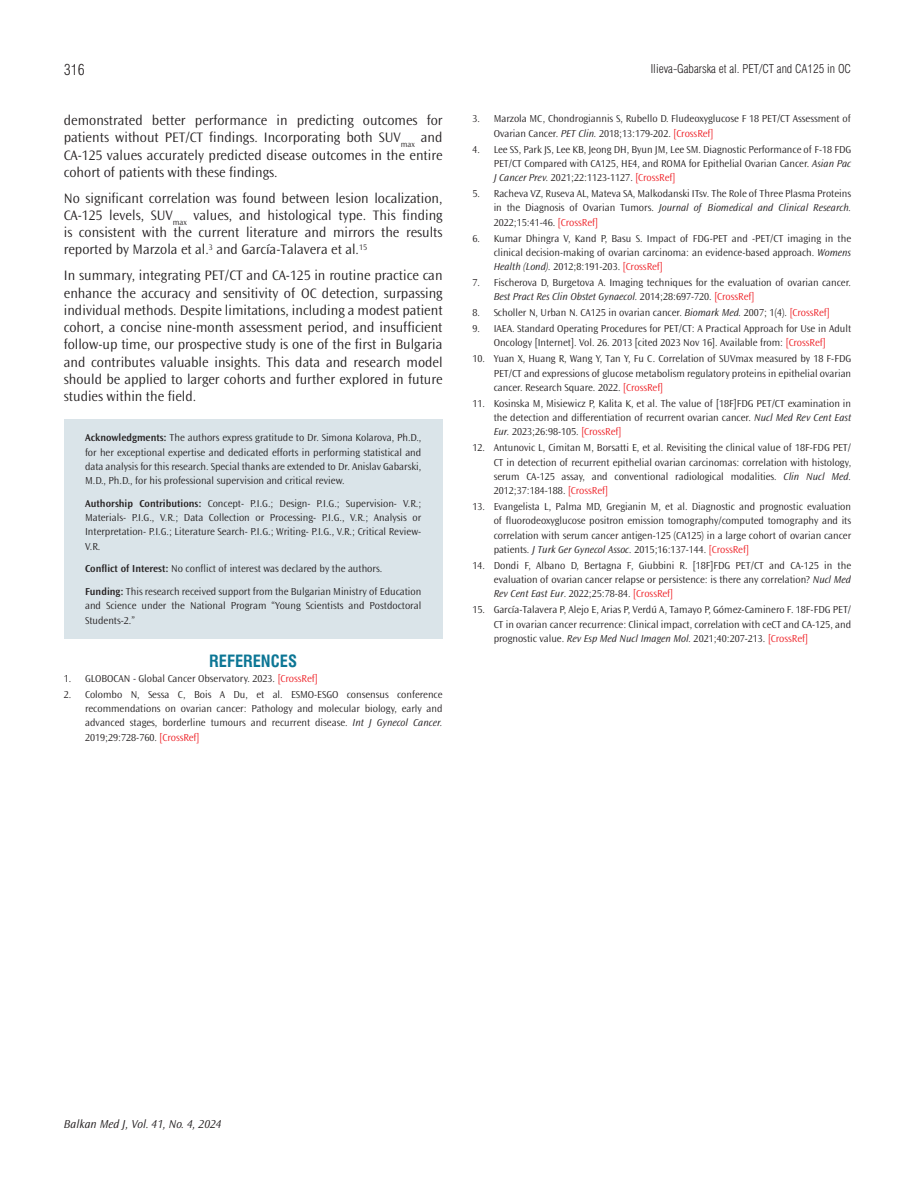
<style>
.page{position:relative;width:915px;height:1191px;background:#fff}
.page>*{position:absolute;margin:0;border:0;box-sizing:border-box;transform-origin:0 0}
.t1{font:16.5px "Swiss Condensed Bold Tr";color:#0c7695}
.t2{font:15px "Swiss Condensed Light Tr";color:#231f20}
.t3{font:300 14.25px/17.2px "Ocean Sans Std";color:#231f20;text-align:justify}
.t4{font:12px "Swiss Condensed Light Tr";color:#231f20}
.t5{font:italic 300 12px "Ocean Sans Std";color:#231f20}
.t6{font:300 10.5px/14.2px "Ocean Sans Std";color:#231f20;text-align:justify}
.s1{font-weight:600}
.s2{color:#ee1d23}
.s3{font-style:italic}
</style>
<div class="page">
<div style="left:64px;top:419px;width:378px;height:220px;background:#dae4e9"></div>
<h2 class="t2" style="left:64px;top:61px;width:23px">316</h2>
<p class="t4" style="left:650px;top:61px;width:202px">Ilieva-Gabarska et al. PET/CT and CA125 in OC</p>
<h3 class="t3" style="left:64px;top:112px;width:380px">demonstrated better performance in predicting outcomes for patients without PET/CT findings. Incorporating both SUV<sub>max</sub> and CA-125 values accurately predicted disease outcomes in the entire cohort of patients with these findings.</h3>
<p class="t3" style="left:64px;top:190px;width:380px">No significant correlation was found between lesion localization, CA-125 levels, SUV<sub>max</sub> values, and histological type. This finding is consistent with the current literature and mirrors the results reported by Marzola et al.<sup>3</sup> and García-Talavera et al.<sup>15</sup></p>
<p class="t3" style="left:64px;top:267px;width:380px">In summary, integrating PET/CT and CA-125 in routine practice can enhance the accuracy and sensitivity of OC detection, surpassing individual methods. Despite limitations, including a modest patient cohort, a concise nine-month assessment period, and insufficient follow-up time, our prospective study is one of the first in Bulgaria and contributes valuable insights. This data and research model should be applied to larger cohorts and further explored in future studies within the field.</p>
<p class="t6" style="left:85px;top:431px;width:337px"><span class="s1">Acknowledgments:</span> The authors express gratitude to Dr. Simona Kolarova, Ph.D., for her exceptional expertise and dedicated efforts in performing statistical and data analysis for this research. Special thanks are extended to Dr. Anislav Gabarski, M.D., Ph.D., for his professional supervision and critical review.</p>
<p class="t6" style="left:85px;top:496px;width:337px"><span class="s1">Authorship Contributions:</span> Concept- P.I.G.; Design- P.I.G.; Supervision- V.R.; Materials- P.I.G., V.R.; Data Collection or Processing- P.I.G., V.R.; Analysis or Interpretation- P.I.G.; Literature Search- P.I.G.; Writing- P.I.G., V.R.; Critical Review-V.R.</p>
<p class="t6" style="left:85px;top:557px;width:337px;line-height:22.8px"><span class="s1">Conflict of Interest:</span> No conflict of interest was declared by the authors.<br><span class="s1">Funding:</span> This research received support from the Bulgarian Ministry of Education</p>
<p class="t6" style="left:85px;top:599px;width:337px">and Science under the National Program “Young Scientists and Postdoctoral<br>Students-2.”</p>
<h1 class="t1" style="left:209px;top:651px;width:89px">REFERENCES</h1>
<p class="t6" style="left:64px;top:671px;width:255px">1. GLOBOCAN - Global Cancer Observatory. 2023. <span class="s2">[CrossRef]</span></p>
<p class="t6" style="left:85px;top:687px;width:359px;text-indent:-21px">2. Colombo N, Sessa C, Bois A Du, et al. ESMO-ESGO consensus conference recommendations on ovarian cancer: Pathology and molecular biology, early and advanced stages, borderline tumours and recurrent disease. <span class="s3">Int J Gynecol Cancer.<br></span>2019;29:728-760. <span class="s2">[CrossRef]</span></p>
<p class="t6" style="left:493px;top:112px;width:358px;text-indent:-21px">3. Marzola MC, Chondrogiannis S, Rubello D. Fludeoxyglucose F 18 PET/CT Assessment of<br>Ovarian Cancer. <span class="s3">PET Clin.</span> 2018;13:179-202. <span class="s2">[CrossRef]</span></p>
<p class="t6" style="left:493px;top:142px;width:359px;text-indent:-21px">4. Lee SS, Park JS, Lee KB, Jeong DH, Byun JM, Lee SM. Diagnostic Performance of F-18 FDG PET/CT Compared with CA125, HE4, and ROMA for Epithelial Ovarian Cancer. <span class="s3">Asian Pac J Cancer Prev.</span> 2021;22:1123-1127. <span class="s2">[CrossRef]</span></p>
<p class="t6" style="left:493px;top:187px;width:359px;text-indent:-21px">5. Racheva VZ, Ruseva AL, Mateva SA, Malkodanski ITsv. The Role of Three Plasma Proteins in the Diagnosis of Ovarian Tumors. <span class="s3">Journal of Biomedical and Clinical Research.<br></span>2022;15:41-46. <span class="s2">[CrossRef]</span></p>
<p class="t6" style="left:493px;top:231px;width:359px;text-indent:-21px">6. Kumar Dhingra V, Kand P, Basu S. Impact of FDG-PET and -PET/CT imaging in the clinical decision-making of ovarian carcinoma: an evidence-based approach. <span class="s3">Womens Health (Lond).</span> 2012;8:191-203. <span class="s2">[CrossRef]</span></p>
<p class="t6" style="left:493px;top:276px;width:359px;text-indent:-21px">7. Fischerova D, Burgetova A. Imaging techniques for the evaluation of ovarian cancer.<br><span class="s3">Best Pract Res Clin Obstet Gynaecol.</span> 2014;28:697-720. <span class="s2">[CrossRef]</span></p>
<p class="t6" style="left:472px;top:306px;width:359px">8. Scholler N, Urban N. CA125 in ovarian cancer. <span class="s3">Biomark Med.</span> 2007; 1(4). <span class="s2">[CrossRef]</span></p>
<p class="t6" style="left:472px;top:322px;width:380px;text-align:center">9. IAEA. Standard Operating Procedures for PET/CT: A Practical Approach for Use in Adult<br>Oncology [Internet]. Vol. 26. 2013 [cited 2023 Nov 16]. Available from: <span class="s2">[CrossRef]</span></p>
<p class="t6" style="left:493px;top:352px;width:359px;text-indent:-21px">10. Yuan X, Huang R, Wang Y, Tan Y, Fu C. Correlation of SUVmax measured by 18 F-FDG PET/CT and expressions of glucose metabolism regulatory proteins in epithelial ovarian cancer. Research Square. 2022. <span class="s2">[CrossRef]</span></p>
<p class="t6" style="left:493px;top:396px;width:359px;text-indent:-21px">11. Kosinska M, Misiewicz P, Kalita K, et al. The value of [18F]FDG PET/CT examination in the detection and differentiation of recurrent ovarian cancer. <span class="s3">Nucl Med Rev Cent East Eur.</span> 2023;26:98-105. <span class="s2">[CrossRef]</span></p>
<p class="t6" style="left:493px;top:441px;width:359px;text-indent:-21px">12. Antunovic L, Cimitan M, Borsatti E, et al. Revisiting the clinical value of 18F-FDG PET/ CT in detection of recurrent epithelial ovarian carcinomas: correlation with histology, serum CA-125 assay, and conventional radiological modalities. <span class="s3">Clin Nucl Med.<br></span>2012;37:184-188. <span class="s2">[CrossRef]</span></p>
<p class="t6" style="left:493px;top:499px;width:359px;text-indent:-21px">13. Evangelista L, Palma MD, Gregianin M, et al. Diagnostic and prognostic evaluation of fluorodeoxyglucose positron emission tomography/computed tomography and its correlation with serum cancer antigen-125 (CA125) in a large cohort of ovarian cancer patients. <span class="s3">J Turk Ger Gynecol Assoc.</span> 2015;16:137-144. <span class="s2">[CrossRef]</span></p>
<p class="t6" style="left:493px;top:558px;width:359px;text-indent:-21px">14. Dondi F, Albano D, Bertagna F, Giubbini R. [18F]FDG PET/CT and CA-125 in the evaluation of ovarian cancer relapse or persistence: is there any correlation? <span class="s3">Nucl Med Rev Cent East Eur</span>. 2022;25:78-84. <span class="s2">[CrossRef]</span></p>
<p class="t6" style="left:493px;top:603px;width:359px;text-indent:-21px">15. García-Talavera P, Alejo E, Arias P, Verdú A, Tamayo P, Gómez-Caminero F. 18F-FDG PET/ CT in ovarian cancer recurrence: Clinical impact, correlation with ceCT and CA-125, and prognostic value. <span class="s3">Rev Esp Med Nucl Imagen Mol.</span> 2021;40:207-213. <span class="s2">[CrossRef]</span></p>
<p class="t5" style="left:64px;top:1117px;width:159px">Balkan Med J, Vol. 41, No. 4, 2024</p>
</div>
